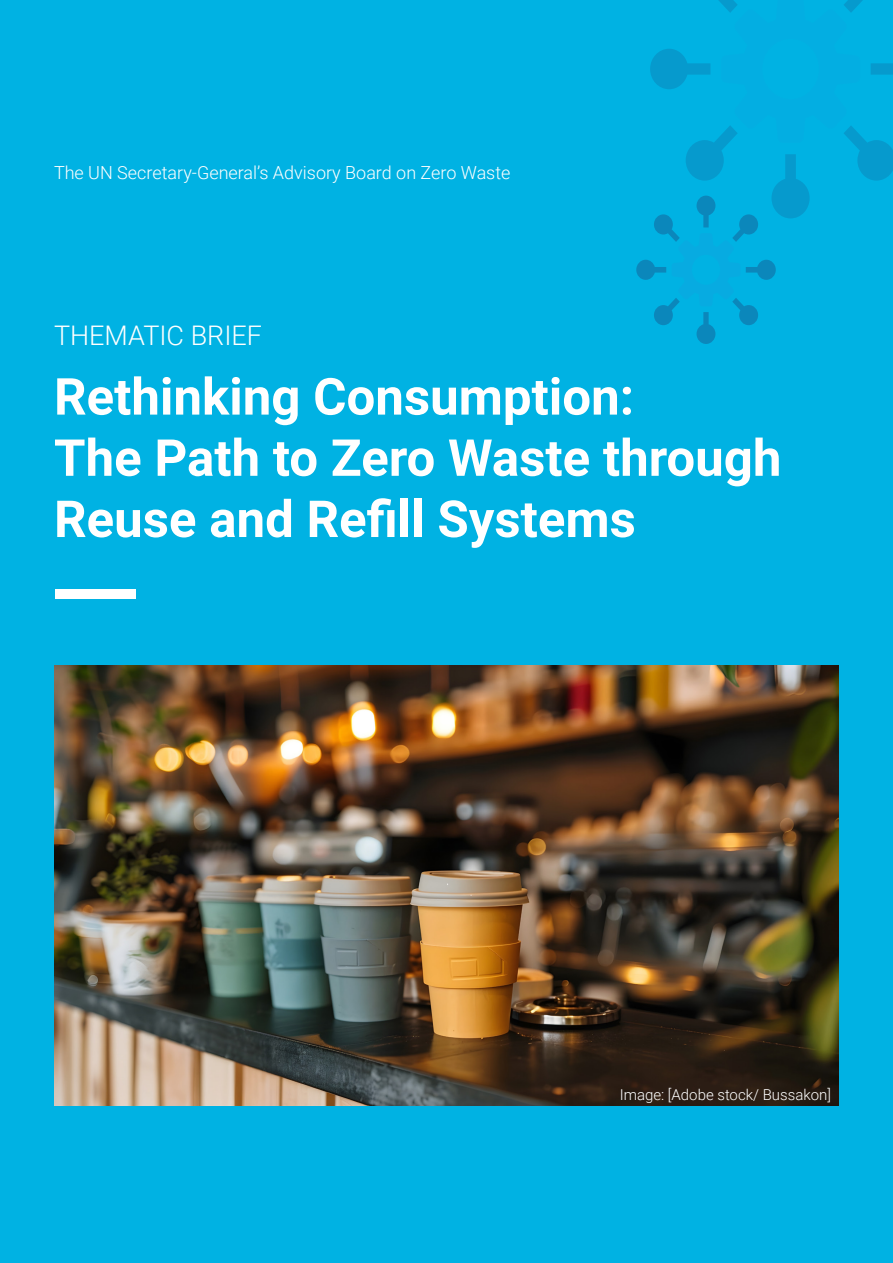
<style>
.page{position:relative;width:893px;height:1263px;background:#00b2e3}
.page>*{position:absolute;margin:0;border:0;box-sizing:border-box;transform-origin:0 0}
.t1{font:700 51px/61.2px "Roboto";color:#fff}
.body{font:300 27px "Roboto";color:#fff}
.t2{font:300 18px "Roboto";color:#fff}
.body-2{font:300 15px "Roboto";color:#fff}
</style>
<div class="page">
<div style="left:55px;top:589px;width:80px;height:9px;background:#fff"></div>
<svg style="left:636px;top:0;width:257px;height:344px;background:#01aedf"></svg>
<img style="left:54px;top:665px;width:785px;height:440px">
<p class="t2" style="left:54px;top:160px;width:458px">The UN Secretary-General’s Advisory Board on Zero Waste</p>
<p class="body" style="left:54px;top:316px;width:210px">THEMATIC BRIEF</p>
<p class="t1" style="left:54px;top:364px;width:582px">Rethinking Consumption:</p>
<p class="t1" style="left:54px;top:425px;width:729px">The Path to Zero Waste through<br>Reuse and Refill Systems</p>
<p class="body-2" style="left:620px;top:1084px;width:213px">Image: [Adobe stock/ Bussakon]</p>
</div>
